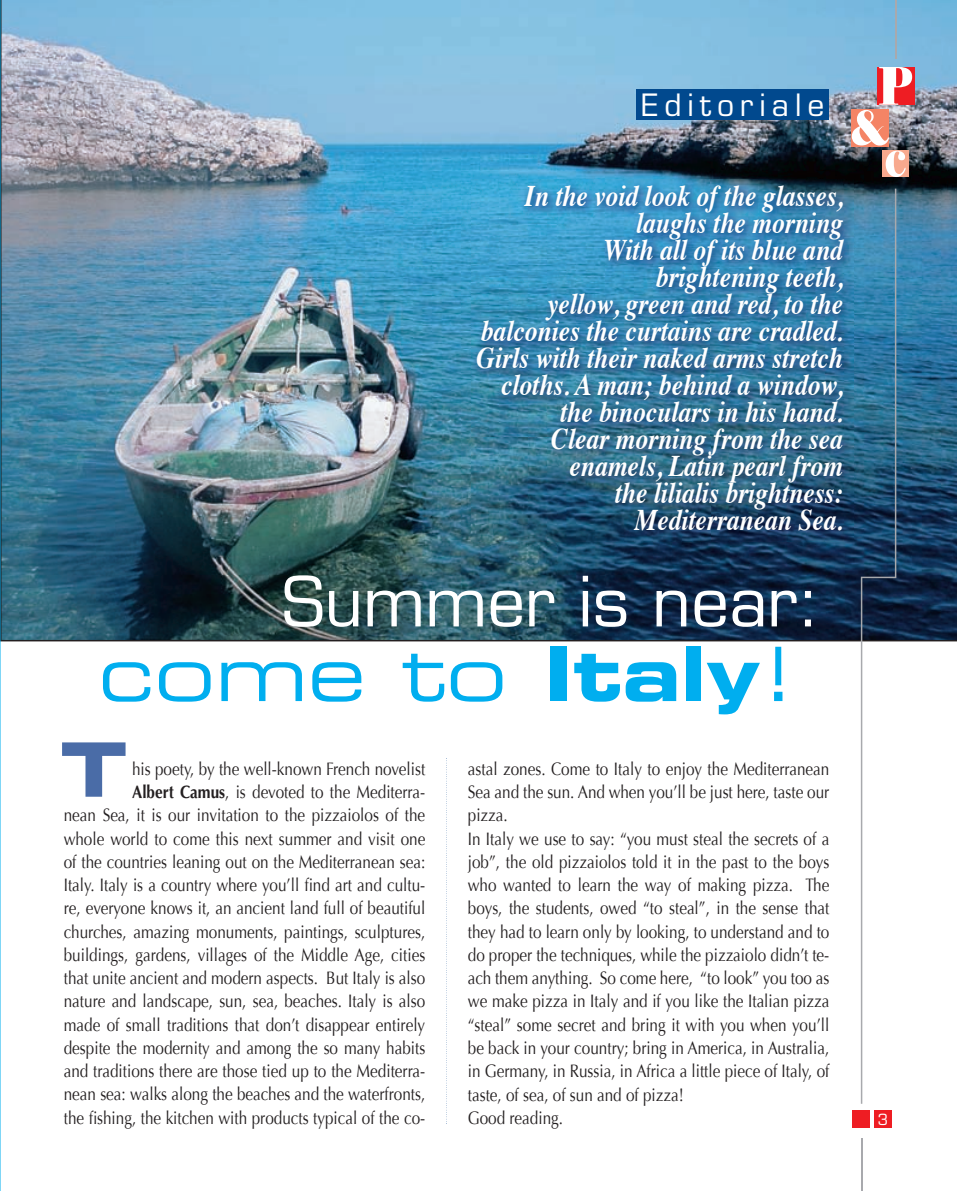
<style>
.page{position:relative;width:957px;height:1191px;background:#fff}
.page>*{position:absolute;margin:0;border:0;box-sizing:border-box;transform-origin:0 0}
.t1{font:75px "Eurostile Extended Two";color:#00aeef}
.t2{font:75px "Eurostile Bold Extended Two";color:#4a6ca7}
.t3{font:67.5px "Eurostile";color:#fff}
.t4{font:italic 700 30px/27px "Times";color:#fff;text-align:right;scale:.85 1}
.t5{font:30px "Eurostile";letter-spacing:.2em;color:#fff}
.t6{font:18px/23.2px "Optima";color:#231f20;text-align:right;scale:.85 1}
.t7{font:15px "Eurostile";color:#fff}
.s1{font-family:"Eurostile Bold Extended Two"}
.s2{font-weight:700}
</style>
<div class="page">
<img style="left:1px;top:0;width:956px;height:641px">
<div style="left:636px;top:89px;width:193px;height:30px;background:#01498e"></div>
<div style="left:852px;top:1110px;width:17px;height:17px;background:#ee1d23"></div>
<div style="left:874px;top:1110px;width:17px;height:17px;background:#ee1d23"></div>
<svg style="left:446px;top:758px;width:1px;height:366px"></svg>
<img style="left:0;top:0;width:1px;height:1191px">
<hr style="left:895px;top:0;width:1px;height:58px;background:#a8a9ad">
<hr style="left:861px;top:1138px;width:1px;height:53px;background:#a8a9ad">
<svg style="left:861px;top:189px;width:35px;height:914px"></svg>
<div style="left:877px;top:67px;width:37px;height:38px;background:#ee1d23"></div>
<svg style="left:851px;top:145px;width:38px;height:1px"></svg>
<svg style="left:851px;top:67px;width:61px;height:78px"></svg>
<div style="left:882px;top:151px;width:27px;height:26px;background:#f8a98e"></div>
<svg style="left:885px;top:151px;width:20px;height:26px"></svg>
<img style="left:471px;top:179px;width:383px;height:362px">
<h3 class="t5" style="left:641px;top:94px;width:184px">Editoriale</h3>
<p class="t4" style="left:476px;top:185px;width:432px">In the void look of the glasses, laughs the morning<br>With all of its blue and brightening teeth,<br>yellow, green and red, to the balconies the curtains are cradled.<br>Girls with their naked arms stretch cloths. A man; behind a window, the binoculars in his hand.<br>Clear morning from the sea enamels, Latin pearl from<br>the lilialis brightness:<br>Mediterranean Sea.</p>
<h2 class="t3" style="left:282px;top:576px;width:540px">Summer is near:</h2>
<h1 class="t1" style="left:99px;top:645px;width:699px">come to <span class="s1">Italy</span>!</h1>
<h1 class="t2" style="left:60px;top:740px;width:68px">T</h1>
<p class="t6" style="left:64px;top:757px;width:427px">his poety, by the well-known French novelist<br><span class="s2">Albert Camus</span>, is devoted to the Mediterra-<br>nean Sea, it is our invitation to the pizzaiolos of the whole world to come this next summer and visit one of the countries leaning out on the Mediterranean sea:<br>Italy. Italy is a country where you’ll find art and cultu&shy;re, everyone knows it, an ancient land full of beautiful churches, amazing monuments, paintings, sculptures, buildings, gardens, villages of the Middle Age, cities that unite ancient and modern aspects. But Italy is also nature and landscape, sun, sea, beaches. Italy is also made of small traditions that don’t disappear entirely despite the modernity and among the so many habits and traditions there are those tied up to the Mediterra&shy;nean sea: walks along the beaches and the waterfronts, the fishing, the kitchen with products typical of the co-</p>
<p class="t6" style="left:468px;top:757px;width:427px;text-align:left">astal zones. Come to Italy to enjoy the Mediterranean Sea and the sun. And when you’ll be just here, taste our pizza.<br>In Italy we use to say: “you must steal the secrets of a job”, the old pizzaiolos told it in the past to the boys who wanted to learn the way of making pizza. The boys, the students, owed “to steal”, in the sense that they had to learn only by looking, to understand and to do proper the techniques, while the pizzaiolo didn’t te&shy;ach them anything. So come here, “to look” you too as we make pizza in Italy and if you like the Italian pizza “steal” some secret and bring it with you when you’ll be back in your country; bring in America, in Australia, in Germany, in Russia, in Africa a little piece of Italy, of taste, of sea, of sun and of pizza!<br>Good reading.</p>
<p class="t7" style="left:877px;top:1113px;width:12px">3</p>
</div>
